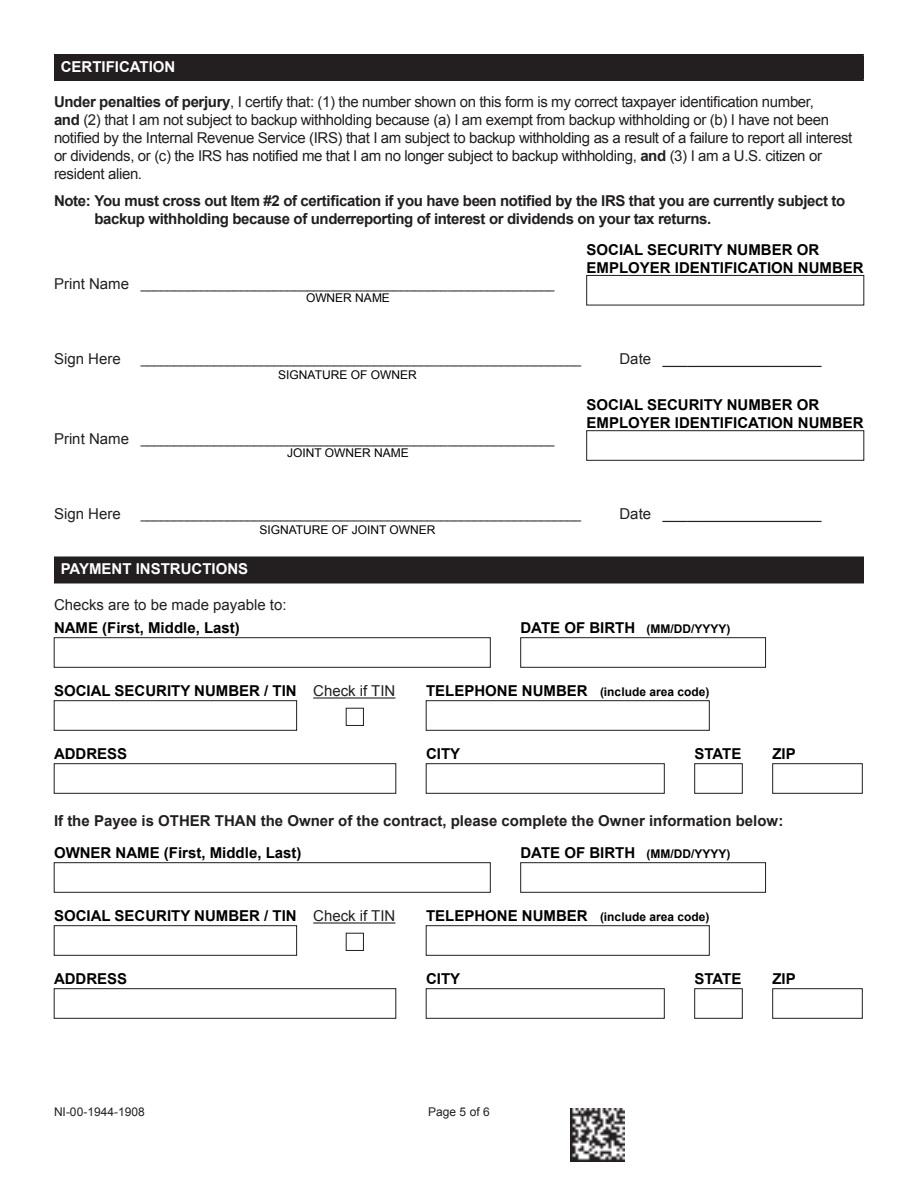
<style>
.page{position:relative;width:918px;height:1188px;background:#fff}
.page>*{position:absolute;margin:0;border:0;box-sizing:border-box;transform-origin:0 0}
.t1{font:15px/18px "Arial";letter-spacing:-.025em;color:#231f20}
.t2{font:700 15px/18px "Arial";color:#000}
.t3{font:700 15px/18px "Arial";letter-spacing:-.025em;color:#231f20}
.t4{font:700 15px "Arial";color:#231f20}
.t5{font:15px "Arial";color:#231f20}
.t6{font:700 15px "Arial";color:#fff}
.t7{font:12px "Arial";color:#231f20}
.t8{font:12px "Arial";color:#000}
.t9{font:700 12px "Arial";color:#000}
.s1{font-weight:700}
.s2{font-size:15px}
</style>
<div class="page">
<div style="left:55px;top:55px;width:808px;height:25px;background:#231f20"></div>
<hr style="left:54px;top:54px;width:810px;height:2px;background:#231f20">
<hr style="left:54px;top:56px;width:2px;height:24px;background:#231f20">
<hr style="left:862px;top:56px;width:2px;height:24px;background:#231f20">
<hr style="left:54px;top:80px;width:810px;height:1px;background:#231f20">
<div style="left:55px;top:557px;width:808px;height:26px;background:#231f20"></div>
<hr style="left:54px;top:556px;width:810px;height:2px;background:#231f20">
<hr style="left:54px;top:558px;width:2px;height:24px;background:#231f20">
<hr style="left:862px;top:558px;width:2px;height:24px;background:#231f20">
<hr style="left:54px;top:582px;width:810px;height:2px;background:#231f20">
<div style="left:586px;top:275px;width:278px;height:30px;border:1px solid #231f20"></div>
<div style="left:586px;top:430px;width:278px;height:30px;border:1px solid #231f20"></div>
<div style="left:54px;top:638px;width:436px;height:30px;border:1px solid #231f20"></div>
<div style="left:54px;top:862px;width:436px;height:30px;border:1px solid #231f20"></div>
<div style="left:426px;top:764px;width:238px;height:30px;border:1px solid #231f20"></div>
<div style="left:426px;top:988px;width:238px;height:30px;border:1px solid #231f20"></div>
<div style="left:694px;top:764px;width:48px;height:30px;border:1px solid #231f20"></div>
<div style="left:694px;top:989px;width:48px;height:30px;border:1px solid #231f20"></div>
<div style="left:772px;top:764px;width:90px;height:30px;border:1px solid #231f20"></div>
<div style="left:772px;top:988px;width:90px;height:30px;border:1px solid #231f20"></div>
<div style="left:54px;top:764px;width:342px;height:30px;border:1px solid #231f20"></div>
<div style="left:54px;top:988px;width:342px;height:30px;border:1px solid #231f20"></div>
<div style="left:426px;top:700px;width:284px;height:30px;border:1px solid #231f20"></div>
<div style="left:426px;top:926px;width:284px;height:30px;border:1px solid #231f20"></div>
<hr style="left:313px;top:697px;width:82px;height:2px;background:#231f20">
<hr style="left:313px;top:922px;width:82px;height:2px;background:#231f20">
<div style="left:346px;top:708px;width:18px;height:18px;border:1px solid #231f20"></div>
<div style="left:346px;top:933px;width:18px;height:18px;border:1px solid #231f20"></div>
<div style="left:54px;top:700px;width:243px;height:30px;border:1px solid #231f20"></div>
<div style="left:54px;top:926px;width:243px;height:30px;border:1px solid #231f20"></div>
<div style="left:520px;top:638px;width:246px;height:30px;border:1px solid #231f20"></div>
<div style="left:520px;top:862px;width:246px;height:30px;border:1px solid #231f20"></div>
<img style="left:571px;top:1108px;width:54px;height:54px">
<p class="t6" style="left:61px;top:57px;width:116px">CERTIFICATION</p>
<p class="t1" style="left:54px;top:93px;width:800px"><span class="s1">Under penalties of perjury</span>, I certify that: (1) the number shown on this form is my correct taxpayer identification number,<br><span class="s1">and</span> (2) that I am not subject to backup withholding because (a) I am exempt from backup withholding or (b) I have not been notified by the Internal Revenue Service (IRS) that I am subject to backup withholding as a result of a failure to report all interest or dividends, or (c) the IRS has notified me that I am no longer subject to backup withholding, <span class="s1">and</span> (3) I am a U.S. citizen or resident alien.</p>
<p class="t3" style="left:95px;top:193px;width:752px;text-indent:-40px">Note: You must cross out Item #2 of certification if you have been notified by the IRS that you are currently subject to backup withholding because of underreporting of interest or dividends on your tax returns.</p>
<p class="t7" style="left:54px;top:277px;width:502px"><span class="s2">Print Name</span> ______________________________________________________________</p>
<p class="t8" style="left:306px;top:290px;width:85px">OWNER NAME</p>
<p class="t2" style="left:586px;top:241px;width:279px">SOCIAL SECURITY NUMBER OR<br>EMPLOYER IDENTIFICATION NUMBER</p>
<p class="t5" style="left:54px;top:349px;width:68px">Sign Here</p>
<p class="t7" style="left:141px;top:352px;width:442px">__________________________________________________________________</p>
<p class="t8" style="left:278px;top:367px;width:140px">SIGNATURE OF OWNER</p>
<p class="t1" style="left:620px;top:350px;width:203px">Date ___________________</p>
<p class="t2" style="left:586px;top:396px;width:279px">SOCIAL SECURITY NUMBER OR<br>EMPLOYER IDENTIFICATION NUMBER</p>
<p class="t7" style="left:54px;top:432px;width:502px"><span class="s2">Print Name</span> ______________________________________________________________</p>
<p class="t8" style="left:287px;top:445px;width:123px">JOINT OWNER NAME</p>
<p class="t5" style="left:54px;top:504px;width:68px">Sign Here</p>
<p class="t7" style="left:141px;top:507px;width:442px">__________________________________________________________________</p>
<p class="t8" style="left:259px;top:522px;width:178px">SIGNATURE OF JOINT OWNER</p>
<p class="t6" style="left:61px;top:559px;width:189px">PAYMENT INSTRUCTIONS</p>
<p class="t5" style="left:54px;top:595px;width:234px">Checks are to be made payable to:</p>
<p class="t1" style="left:620px;top:505px;width:203px">Date ___________________</p>
<p class="t2" style="left:54px;top:620px;width:187px">NAME (First, Middle, Last)</p>
<p class="t2" style="left:520px;top:620px;width:116px">DATE OF BIRTH</p>
<p class="t9" style="left:646px;top:621px;width:85px">(MM/DD/YYYY)</p>
<p class="t2" style="left:54px;top:683px;width:244px">SOCIAL SECURITY NUMBER / TIN</p>
<p class="t5" style="left:313px;top:681px;width:84px">Check if TIN</p>
<p class="t2" style="left:426px;top:683px;width:163px">TELEPHONE NUMBER</p>
<p class="t9" style="left:600px;top:684px;width:111px">(include area code)</p>
<p class="t2" style="left:54px;top:746px;width:75px">ADDRESS</p>
<p class="t2" style="left:426px;top:746px;width:36px">CITY</p>
<p class="t2" style="left:694px;top:746px;width:48px">STATE</p>
<p class="t2" style="left:772px;top:746px;width:25px">ZIP</p>
<p class="t4" style="left:54px;top:811px;width:731px">If the Payee is OTHER THAN the Owner of the contract, please complete the Owner information below:</p>
<p class="t2" style="left:54px;top:845px;width:249px">OWNER NAME (First, Middle, Last)</p>
<p class="t2" style="left:520px;top:845px;width:116px">DATE OF BIRTH</p>
<p class="t9" style="left:646px;top:846px;width:85px">(MM/DD/YYYY)</p>
<p class="t2" style="left:54px;top:908px;width:244px">SOCIAL SECURITY NUMBER / TIN</p>
<p class="t5" style="left:313px;top:906px;width:84px">Check if TIN</p>
<p class="t2" style="left:426px;top:908px;width:163px">TELEPHONE NUMBER</p>
<p class="t9" style="left:600px;top:909px;width:111px">(include area code)</p>
<p class="t2" style="left:54px;top:971px;width:75px">ADDRESS</p>
<p class="t2" style="left:426px;top:971px;width:36px">CITY</p>
<p class="t2" style="left:694px;top:971px;width:48px">STATE</p>
<p class="t2" style="left:772px;top:971px;width:25px">ZIP</p>
<p class="t7" style="left:54px;top:1104px;width:92px">NI-00-1944-1908</p>
<p class="t7" style="left:428px;top:1104px;width:63px">Page 5 of 6</p>
</div>
